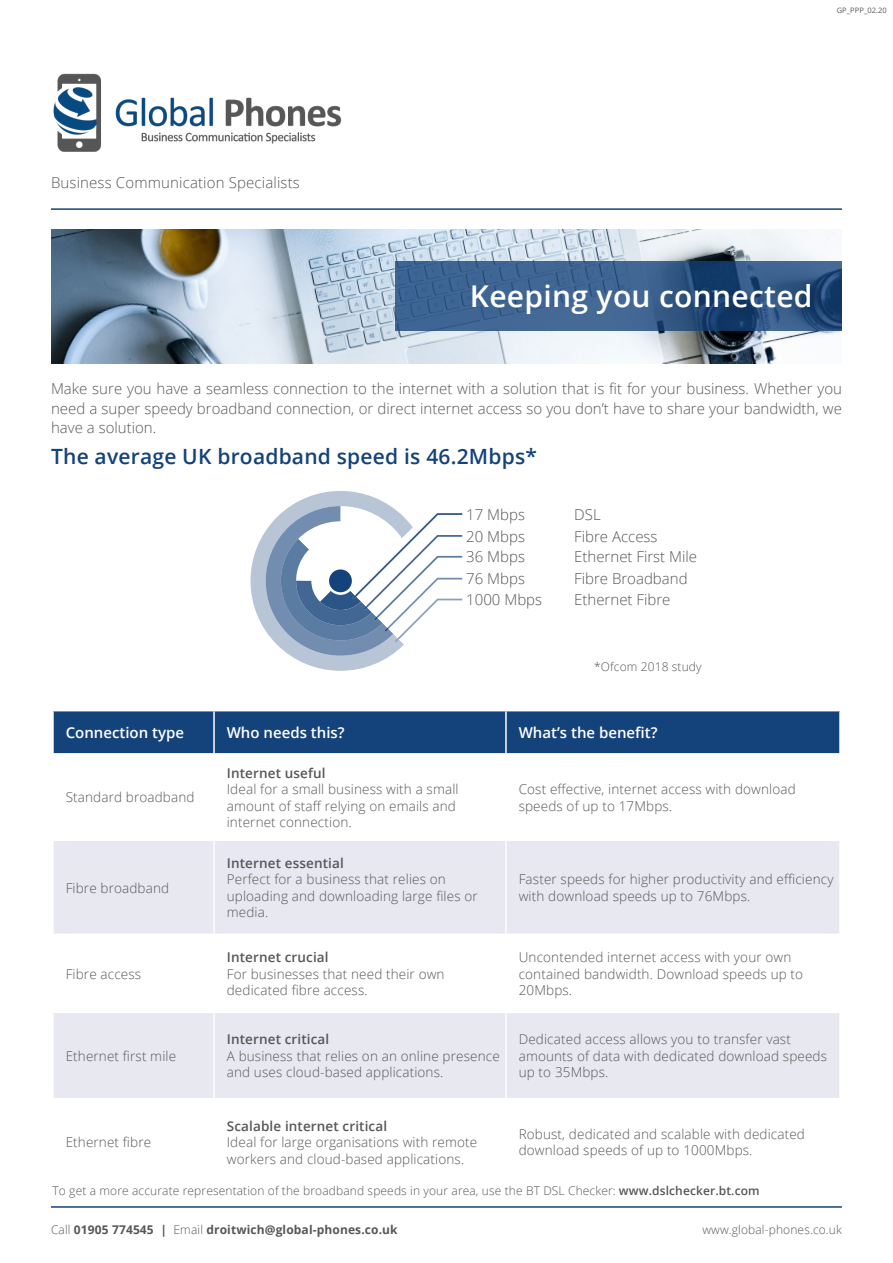
<style>
.page{position:relative;width:893px;height:1263px;background:#fff}
.page>*{position:absolute;margin:0;border:0;box-sizing:border-box;transform-origin:0 0}
.Page_title{font:600 30px "Open Sans";letter-spacing:.01em;color:#fff}
.Subtitle{font:600 21px "Open Sans";letter-spacing:.01em;color:#14427a}
.Body{font:300 15px/19.5px "Open Sans";color:#575756;text-align:justify}
.Body___Bold{font:600 15px "Open Sans";color:#fff}
.Body____table{font:300 13.5px/16.5px "Open Sans";letter-spacing:.01em;color:#575756}
.Body____table-2{font:600 13.5px "Open Sans";letter-spacing:.01em;color:#575756}
.Smallprint{font:300 12px "Open Sans";letter-spacing:.01em;color:#575756}
.t1{font:700 12px "Open Sans";letter-spacing:.01em;color:#575756}
.t2{font:7.5px "Open Sans";letter-spacing:.01em;color:#575756}
.s1{font-weight:600}
.s2{font-weight:300}
</style>
<div class="page">
<hr style="left:51px;top:208px;width:791px;height:2px;background:#14427a">
<hr style="left:51px;top:1206px;width:791px;height:2px;background:#14427a">
<img style="left:53px;top:73px;width:289px;height:79px">
<img style="left:51px;top:230px;width:791px;height:133px">
<div style="left:54px;top:711px;width:785px;height:42px;background:#14427a"></div>
<svg style="left:54px;top:841px;width:785px;height:257px;fill:#e8e8f1"></svg>
<hr style="left:213px;top:841px;width:2px;height:92px;background:#fff">
<hr style="left:505px;top:841px;width:2px;height:92px;background:#fff">
<hr style="left:52px;top:933px;width:162px;height:2px;background:#fff">
<hr style="left:214px;top:933px;width:292px;height:2px;background:#fff">
<hr style="left:213px;top:935px;width:2px;height:76px;background:#fff">
<hr style="left:506px;top:933px;width:335px;height:2px;background:#fff">
<hr style="left:505px;top:935px;width:2px;height:76px;background:#fff">
<hr style="left:52px;top:1011px;width:162px;height:2px;background:#fff">
<hr style="left:214px;top:1011px;width:292px;height:2px;background:#fff">
<hr style="left:213px;top:1013px;width:2px;height:85px;background:#fff">
<hr style="left:506px;top:1011px;width:335px;height:2px;background:#fff">
<hr style="left:505px;top:1013px;width:2px;height:85px;background:#fff">
<hr style="left:213px;top:711px;width:2px;height:42px;background:#fff">
<hr style="left:505px;top:711px;width:2px;height:42px;background:#fff">
<svg style="left:396px;top:262px;width:446px;height:69px;background:#345a88"></svg>
<svg style="left:250px;top:491px;width:212px;height:180px"></svg>
<p class="Body" style="left:51px;top:172px;width:250px">Business Communication Specialists</p>
<p class="t2" style="left:837px;top:5px;width:52px">GP_PPP_02.20</p>
<p class="Page_title" style="left:470px;top:275px;width:344px">Keeping you connected</p>
<p class="Body" style="left:51px;top:379px;width:792px">Make sure you have a seamless connection to the internet with a solution that is fit for your business. Whether you need a super speedy broadband connection, or direct internet access so you don’t have to share your bandwidth, we have a solution.</p>
<p class="Subtitle" style="left:51px;top:442px;width:488px">The average UK broadband speed is 46.2Mbps*</p>
<p class="Body" style="left:466px;top:504px;width:60px">17 Mbps</p>
<p class="Body" style="left:574px;top:504px;width:28px">DSL</p>
<p class="Body" style="left:466px;top:527px;width:60px">20 Mbps</p>
<p class="Body" style="left:574px;top:527px;width:85px">Fibre Access</p>
<p class="Body" style="left:466px;top:547px;width:60px">36 Mbps</p>
<p class="Body" style="left:574px;top:547px;width:124px">Ethernet First Mile</p>
<p class="Body" style="left:466px;top:569px;width:60px">76 Mbps</p>
<p class="Body" style="left:574px;top:569px;width:115px">Fibre Broadband</p>
<p class="Body" style="left:466px;top:590px;width:77px">1000 Mbps</p>
<p class="Body" style="left:574px;top:590px;width:98px">Ethernet Fibre</p>
<p class="Smallprint" style="left:594px;top:658px;width:109px">*Ofcom 2018 study</p>
<p class="Body___Bold" style="left:66px;top:722px;width:120px">Connection type</p>
<p class="Body___Bold" style="left:227px;top:722px;width:119px">Who needs this?</p>
<p class="Body___Bold" style="left:519px;top:722px;width:140px">What’s the benefit?</p>
<p class="Body____table" style="left:66px;top:789px;width:130px">Standard broadband</p>
<p class="Body____table" style="left:66px;top:879px;width:105px">Fibre broadband</p>
<p class="Body____table" style="left:66px;top:965px;width:77px">Fibre access</p>
<p class="Body____table" style="left:66px;top:1047px;width:112px">Ethernet first mile</p>
<p class="Body____table-2" style="left:227px;top:763px;width:100px">Internet useful</p>
<p class="Body____table" style="left:227px;top:780px;width:233px">Ideal for a small business with a small amount of staff relying on emails and internet connection.</p>
<p class="Body____table" style="left:519px;top:780px;width:279px">Cost effective, internet access with download speeds of up to 17Mbps.</p>
<p class="Body____table-2" style="left:227px;top:853px;width:118px">Internet essential</p>
<p class="Body____table" style="left:227px;top:871px;width:252px">Perfect for a business that relies on uploading and downloading large files or media.</p>
<p class="Body____table" style="left:519px;top:871px;width:316px">Faster speeds for higher productivity and efficiency with download speeds up to 76Mbps.</p>
<p class="Body____table-2" style="left:227px;top:948px;width:103px">Internet crucial</p>
<p class="Body____table" style="left:227px;top:965px;width:219px">For businesses that need their own dedicated fibre access.</p>
<p class="Body____table-2" style="left:227px;top:1030px;width:104px">Internet critical</p>
<p class="Body____table" style="left:227px;top:1047px;width:274px">A business that relies on an online presence and uses cloud-based applications.</p>
<p class="Body____table" style="left:519px;top:948px;width:286px">Uncontended internet access with your own contained bandwidth. Download speeds up to<br>20Mbps.</p>
<p class="Body____table" style="left:519px;top:1031px;width:310px">Dedicated access allows you to transfer vast amounts of data with dedicated download speeds up to 35Mbps.</p>
<p class="Body____table-2" style="left:227px;top:1116px;width:162px">Scalable internet critical</p>
<p class="Body____table" style="left:227px;top:1134px;width:252px">Ideal for large organisations with remote workers and cloud-based applications.</p>
<p class="Body____table" style="left:519px;top:1125px;width:288px">Robust, dedicated and scalable with dedicated download speeds of up to 1000Mbps.</p>
<p class="Smallprint" style="left:52px;top:1182px;width:709px">To get a more accurate representation of the broadband speeds in your area, use the BT DSL Checker: <span class="s1">www.dslchecker.bt.com</span></p>
<p class="Body____table" style="left:66px;top:1134px;width:87px">Ethernet fibre</p>
<p class="t1" style="left:51px;top:1221px;width:348px"><span class="s2">Call</span> 01905 774545 | <span class="s2">Email</span> droitwich@global-phones.co.uk</p>
<p class="Smallprint" style="left:702px;top:1221px;width:141px">www.global-phones.co.uk</p>
</div>
